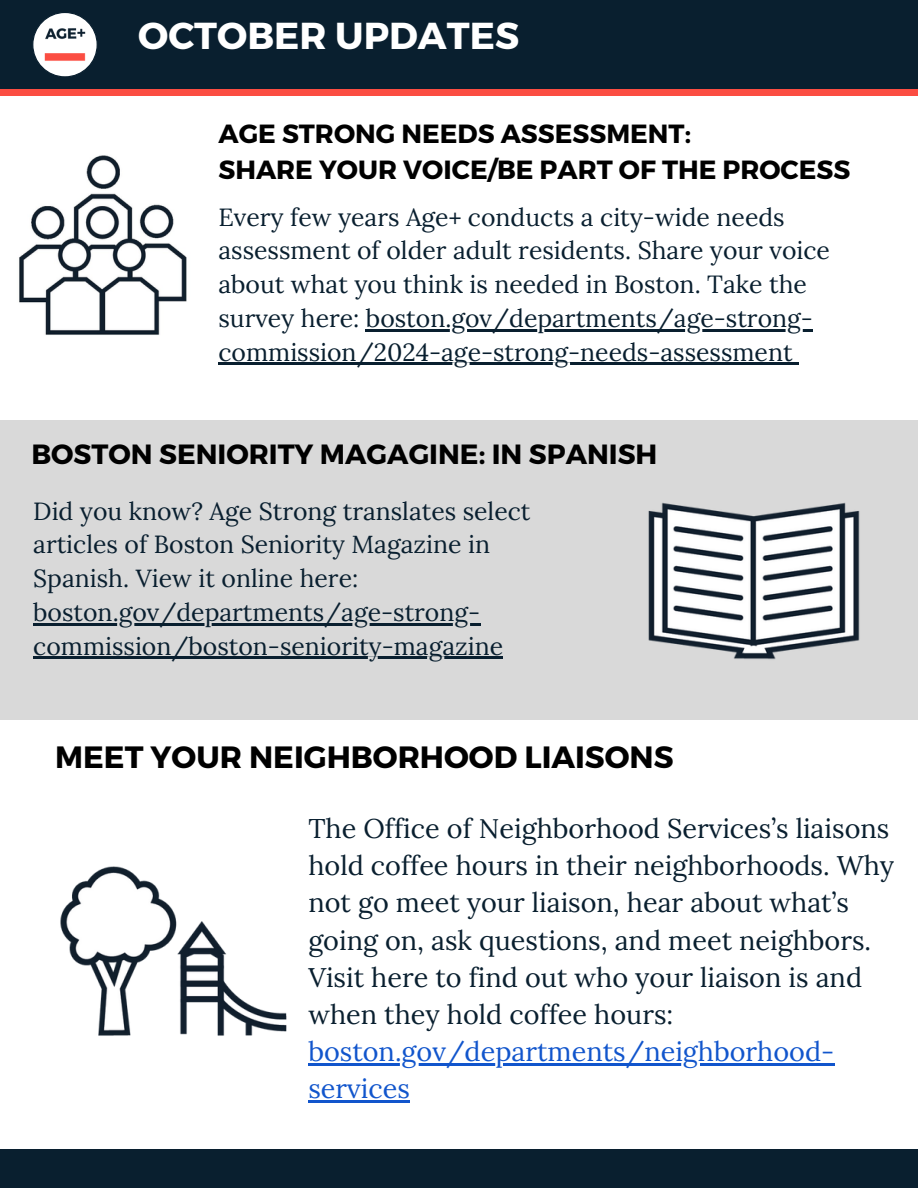
<style>
.page{position:relative;width:918px;height:1188px;background:#fff}
.page>*{position:absolute;margin:0;border:0;box-sizing:border-box;transform-origin:0 0}
.t1{font:700 37.5px "Montserrat";color:#fff}
.t2{font:700 30.75px "Montserrat";color:#000}
.t3{font:700 27.75px "Montserrat";color:#000}
.t4{font:27px/37.2px "Lora";color:#091f2f}
.t5{font:27px/37.2px "Lora";color:#15c}
.t6{font:700 26.25px/36px "Montserrat";color:#000}
.t7{font:24.75px/33.8px "Lora";color:#091f2f}
</style>
<div class="page">
<div style="left:0;top:1150px;width:918px;height:38px;background:#091f2f"></div>
<div style="left:0;top:420px;width:918px;height:299px;background:#d9d9d9"></div>
<div style="left:0;top:7px;width:918px;height:89px;background:#fb4d42"></div>
<div style="left:0;top:0;width:918px;height:89px;background:#091f2f"></div>
<svg style="left:33px;top:12px;width:64px;height:65px"></svg>
<img style="left:60px;top:866px;width:249px;height:200px">
<img style="left:19px;top:155px;width:168px;height:180px">
<hr style="left:366px;top:329px;width:447px;height:2px;background:#091f2f">
<hr style="left:218px;top:363px;width:575px;height:2px;background:#091f2f">
<svg style="left:793px;top:363px;width:6px;height:2px"></svg>
<img style="left:648px;top:502px;width:212px;height:158px">
<hr style="left:308px;top:1063px;width:526px;height:2px;background:#15c">
<hr style="left:308px;top:1100px;width:102px;height:3px;background:#15c">
<hr style="left:33px;top:623px;width:447px;height:2px;background:#091f2f">
<hr style="left:33px;top:657px;width:470px;height:2px;background:#091f2f">
<h2 class="t1" style="left:138px;top:12px;width:383px">OCTOBER UPDATES</h2>
<p class="t6" style="left:218px;top:114px;width:633px">AGE STRONG NEEDS ASSESSMENT:<br>SHARE YOUR VOICE/BE PART OF THE PROCESS</p>
<p class="t7" style="left:218px;top:200px;width:613px">Every few years Age+ conducts a city-wide needs assessment of older adult residents. Share your voice about what you think is needed in Boston. Take the survey here: boston.gov/departments/age-strong-</p>
<h3 class="t7" style="left:218px;top:335px;width:576px">commission/2024-age-strong-needs-assessment</h3>
<p class="t3" style="left:31px;top:436px;width:628px">BOSTON SENIORITY MAGAGINE: IN SPANISH</p>
<p class="t7" style="left:33px;top:494px;width:499px">Did you know? Age Strong translates select articles of Boston Seniority Magazine in<br>Spanish. View it online here:</p>
<p class="t7" style="left:33px;top:595px;width:449px">boston.gov/departments/age-strong-</p>
<p class="t7" style="left:33px;top:629px;width:471px">commission/boston-seniority-magazine</p>
<h2 class="t2" style="left:55px;top:737px;width:620px">MEET YOUR NEIGHBORHOOD LIAISONS</h2>
<p class="t4" style="left:308px;top:810px;width:587px">The Office of Neighborhood Services’s liaisons hold coffee hours in their neighborhoods. Why not go meet your liaison, hear about what’s going on, ask questions, and meet neighbors.<br>Visit here to find out who your liaison is and when they hold coffee hours:</p>
<p class="t5" style="left:308px;top:1032px;width:528px">boston.gov/departments/neighborhood&shy;services</p>
</div>
